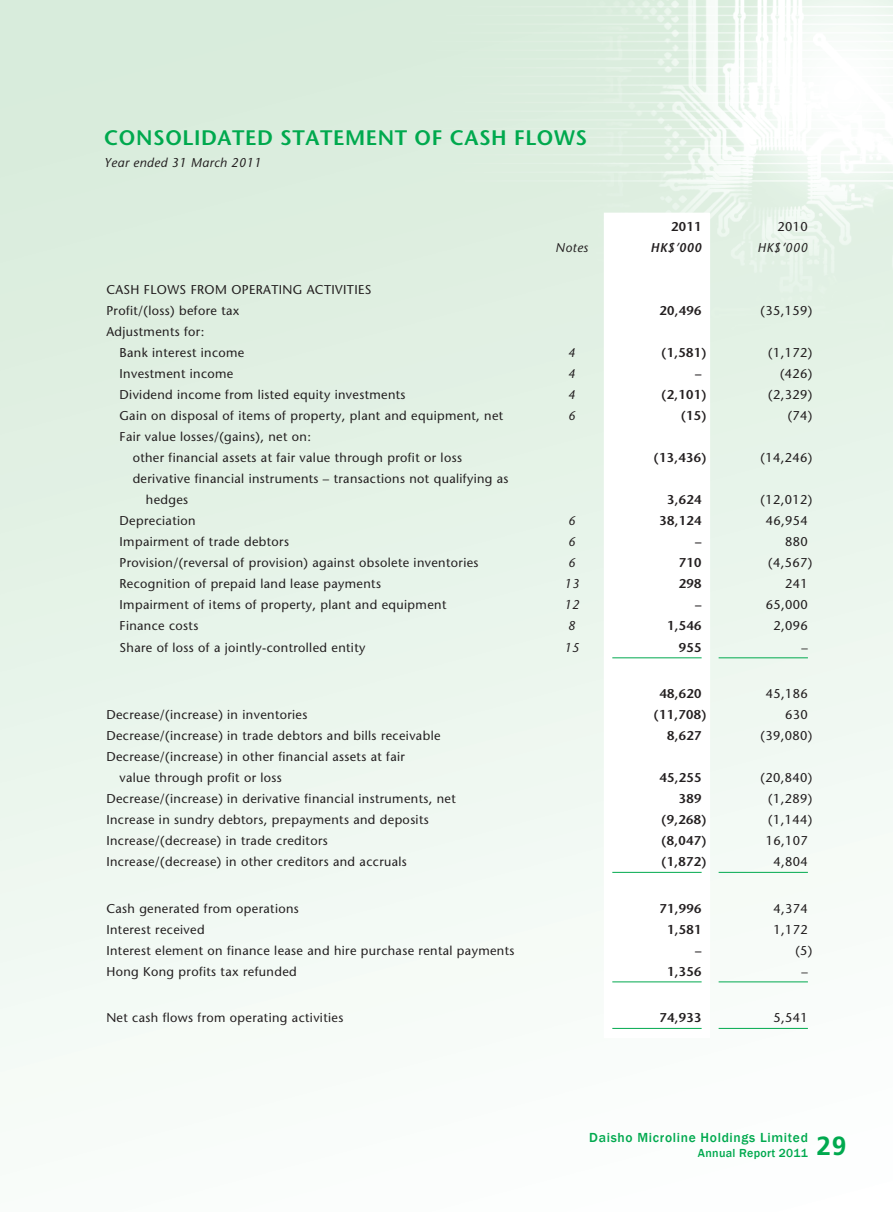
<style>
.page{position:relative;width:893px;height:1212px;background:#fff}
.page>*{position:absolute;margin:0;border:0;box-sizing:border-box;transform-origin:0 0}
.t1{font:600 21px "Stone Sans Std";letter-spacing:.03em;color:#00a94e}
.t2{font:500 13.5px "Franklin Gothic";letter-spacing:.05em;color:#00a94e}
.t3{font:500 12.75px/21px "Stone Sans Std";letter-spacing:.03em;color:#231f20}
.t4{font:600 12.75px "Stone Sans Std";letter-spacing:.03em;color:#231f20}
.t5{font:italic 500 12.75px "Stone Sans Std";letter-spacing:.03em;color:#231f20}
.t6{font:italic 600 12.75px "Stone Sans Std";color:#231f20}
.t7{font:500 12px "Franklin Gothic";letter-spacing:.025em;color:#00a94e}
</style>
<div class="page">
<svg style="left:612px;top:658px;width:90px;height:370px"></svg>
<hr style="left:612px;top:657px;width:90px;height:1px;background:#00a94e">
<hr style="left:719px;top:657px;width:89px;height:1px;background:#00a94e">
<hr style="left:612px;top:872px;width:90px;height:1px;background:#00a94e">
<hr style="left:719px;top:872px;width:89px;height:1px;background:#00a94e">
<hr style="left:612px;top:981px;width:90px;height:1px;background:#00a94e">
<hr style="left:719px;top:981px;width:89px;height:1px;background:#00a94e">
<hr style="left:612px;top:1028px;width:90px;height:1px;background:#00a94e">
<hr style="left:719px;top:1028px;width:89px;height:1px;background:#00a94e">
<h1 class="t1" style="left:104px;top:129px;width:484px">CONSOLIDATED STATEMENT OF CASH FLOWS</h1>
<p class="t5" style="left:104px;top:158px;width:159px">Year ended 31 March 2011</p>
<p class="t4" style="left:671px;top:222px;width:32px">2011</p>
<p class="t3" style="left:778px;top:218px;width:32px">2010</p>
<p class="t3" style="left:106px;top:281px;width:267px">CASH FLOWS FROM OPERATING ACTIVITIES<br>Profit/(loss) before tax</p>
<p class="t3" style="left:120px;top:323px;width:126px;text-indent:-13px">Adjustments for:<br>Bank interest income</p>
<p class="t5" style="left:556px;top:243px;width:34px">Notes</p>
<p class="t6" style="left:651px;top:243px;width:52px">HK$’000</p>
<p class="t5" style="left:758px;top:243px;width:52px">HK$’000</p>
<p class="t4" style="left:660px;top:306px;width:44px">20,496</p>
<p class="t3" style="left:761px;top:302px;width:53px">(35,159)</p>
<p class="t5" style="left:568px;top:348px;width:9px">4</p>
<p class="t4" style="left:661px;top:348px;width:47px">(1,581)</p>
<p class="t3" style="left:768px;top:344px;width:46px">(1,172)</p>
<p class="t3" style="left:120px;top:365px;width:115px">Investment income</p>
<p class="t5" style="left:568px;top:369px;width:9px">4</p>
<p class="t4" style="left:695px;top:369px;width:8px">–</p>
<p class="t3" style="left:780px;top:365px;width:34px">(426)</p>
<p class="t3" style="left:120px;top:386px;width:288px">Dividend income from listed equity investments</p>
<p class="t5" style="left:568px;top:390px;width:9px">4</p>
<p class="t4" style="left:661px;top:390px;width:47px">(2,101)</p>
<p class="t3" style="left:768px;top:386px;width:46px">(2,329)</p>
<p class="t3" style="left:120px;top:407px;width:385px">Gain on disposal of items of property, plant and equipment, net</p>
<p class="t5" style="left:568px;top:411px;width:9px">6</p>
<p class="t4" style="left:681px;top:411px;width:28px">(15)</p>
<p class="t3" style="left:788px;top:407px;width:26px">(74)</p>
<p class="t3" style="left:133px;top:428px;width:331px;text-indent:-13px">Fair value losses/(gains), net on:<br>other financial assets at fair value through profit or loss</p>
<p class="t4" style="left:654px;top:453px;width:55px">(13,436)</p>
<p class="t3" style="left:761px;top:449px;width:53px">(14,246)</p>
<p class="t3" style="left:146px;top:470px;width:364px;text-indent:-13px">derivative financial instruments – transactions not qualifying as hedges</p>
<p class="t4" style="left:667px;top:495px;width:36px">3,624</p>
<p class="t3" style="left:761px;top:491px;width:53px">(12,012)</p>
<p class="t3" style="left:120px;top:512px;width:78px">Depreciation</p>
<p class="t5" style="left:568px;top:516px;width:9px">6</p>
<p class="t4" style="left:660px;top:516px;width:44px">38,124</p>
<p class="t3" style="left:766px;top:512px;width:44px">46,954</p>
<p class="t3" style="left:120px;top:533px;width:171px">Impairment of trade debtors</p>
<p class="t5" style="left:568px;top:537px;width:9px">6</p>
<p class="t4" style="left:695px;top:537px;width:8px">–</p>
<p class="t3" style="left:785px;top:533px;width:24px">880</p>
<p class="t3" style="left:120px;top:554px;width:361px">Provision/(reversal of provision) against obsolete inventories</p>
<p class="t5" style="left:568px;top:558px;width:9px">6</p>
<p class="t4" style="left:679px;top:558px;width:24px">710</p>
<p class="t3" style="left:768px;top:554px;width:46px">(4,567)</p>
<p class="t3" style="left:120px;top:575px;width:263px">Recognition of prepaid land lease payments</p>
<p class="t5" style="left:564px;top:579px;width:16px">13</p>
<p class="t4" style="left:679px;top:579px;width:24px">298</p>
<p class="t3" style="left:785px;top:575px;width:24px">241</p>
<p class="t3" style="left:120px;top:596px;width:328px">Impairment of items of property, plant and equipment</p>
<p class="t5" style="left:564px;top:600px;width:16px">12</p>
<p class="t4" style="left:695px;top:600px;width:8px">–</p>
<p class="t3" style="left:766px;top:596px;width:44px">65,000</p>
<p class="t3" style="left:120px;top:617px;width:80px">Finance costs</p>
<p class="t5" style="left:568px;top:621px;width:9px">8</p>
<p class="t4" style="left:667px;top:621px;width:36px">1,546</p>
<p class="t3" style="left:774px;top:617px;width:36px">2,096</p>
<p class="t3" style="left:120px;top:638px;width:247px">Share of loss of a jointly-controlled entity</p>
<p class="t5" style="left:564px;top:642px;width:16px">15</p>
<p class="t4" style="left:679px;top:642px;width:24px">955</p>
<p class="t3" style="left:802px;top:638px;width:8px">–</p>
<p class="t4" style="left:660px;top:688px;width:44px">48,620</p>
<p class="t3" style="left:766px;top:684px;width:44px">45,186</p>
<p class="t3" style="left:106px;top:705px;width:203px">Decrease/(increase) in inventories</p>
<p class="t4" style="left:654px;top:709px;width:55px">(11,708)</p>
<p class="t3" style="left:785px;top:705px;width:24px">630</p>
<p class="t3" style="left:106px;top:726px;width:336px">Decrease/(increase) in trade debtors and bills receivable</p>
<p class="t4" style="left:667px;top:730px;width:36px">8,627</p>
<p class="t3" style="left:761px;top:726px;width:53px">(39,080)</p>
<p class="t3" style="left:120px;top:747px;width:287px;text-indent:-13px">Decrease/(increase) in other financial assets at fair value through profit or loss</p>
<p class="t4" style="left:660px;top:772px;width:44px">45,255</p>
<p class="t3" style="left:761px;top:768px;width:53px">(20,840)</p>
<p class="t3" style="left:106px;top:789px;width:351px">Decrease/(increase) in derivative financial instruments, net</p>
<p class="t4" style="left:679px;top:793px;width:24px">389</p>
<p class="t3" style="left:768px;top:789px;width:46px">(1,289)</p>
<p class="t3" style="left:106px;top:810px;width:324px">Increase in sundry debtors, prepayments and deposits</p>
<p class="t4" style="left:661px;top:814px;width:47px">(9,268)</p>
<p class="t3" style="left:768px;top:810px;width:46px">(1,144)</p>
<p class="t3" style="left:106px;top:831px;width:223px">Increase/(decrease) in trade creditors</p>
<p class="t4" style="left:661px;top:835px;width:47px">(8,047)</p>
<p class="t3" style="left:766px;top:831px;width:44px">16,107</p>
<p class="t3" style="left:106px;top:852px;width:302px">Increase/(decrease) in other creditors and accruals</p>
<p class="t4" style="left:661px;top:856px;width:47px">(1,872)</p>
<p class="t3" style="left:774px;top:852px;width:36px">4,804</p>
<p class="t3" style="left:106px;top:899px;width:194px">Cash generated from operations</p>
<p class="t4" style="left:660px;top:903px;width:44px">71,996</p>
<p class="t3" style="left:774px;top:899px;width:36px">4,374</p>
<p class="t3" style="left:106px;top:920px;width:100px">Interest received</p>
<p class="t4" style="left:667px;top:924px;width:36px">1,581</p>
<p class="t3" style="left:774px;top:920px;width:36px">1,172</p>
<p class="t3" style="left:106px;top:941px;width:410px">Interest element on finance lease and hire purchase rental payments</p>
<p class="t4" style="left:695px;top:945px;width:8px">–</p>
<p class="t3" style="left:795px;top:941px;width:19px">(5)</p>
<p class="t3" style="left:106px;top:962px;width:192px">Hong Kong profits tax refunded</p>
<p class="t4" style="left:667px;top:966px;width:36px">1,356</p>
<p class="t3" style="left:802px;top:962px;width:8px">–</p>
<p class="t3" style="left:106px;top:1008px;width:238px">Net cash flows from operating activities</p>
<p class="t4" style="left:660px;top:1012px;width:44px">74,933</p>
<p class="t3" style="left:774px;top:1008px;width:36px">5,541</p>
<p class="t2" style="left:589px;top:1130px;width:220px">Daisho Microline Holdings Limited</p>
<p class="t7" style="left:698px;top:1146px;width:150px">Annual Report 2011 <sup>29</sup></p>
</div>
